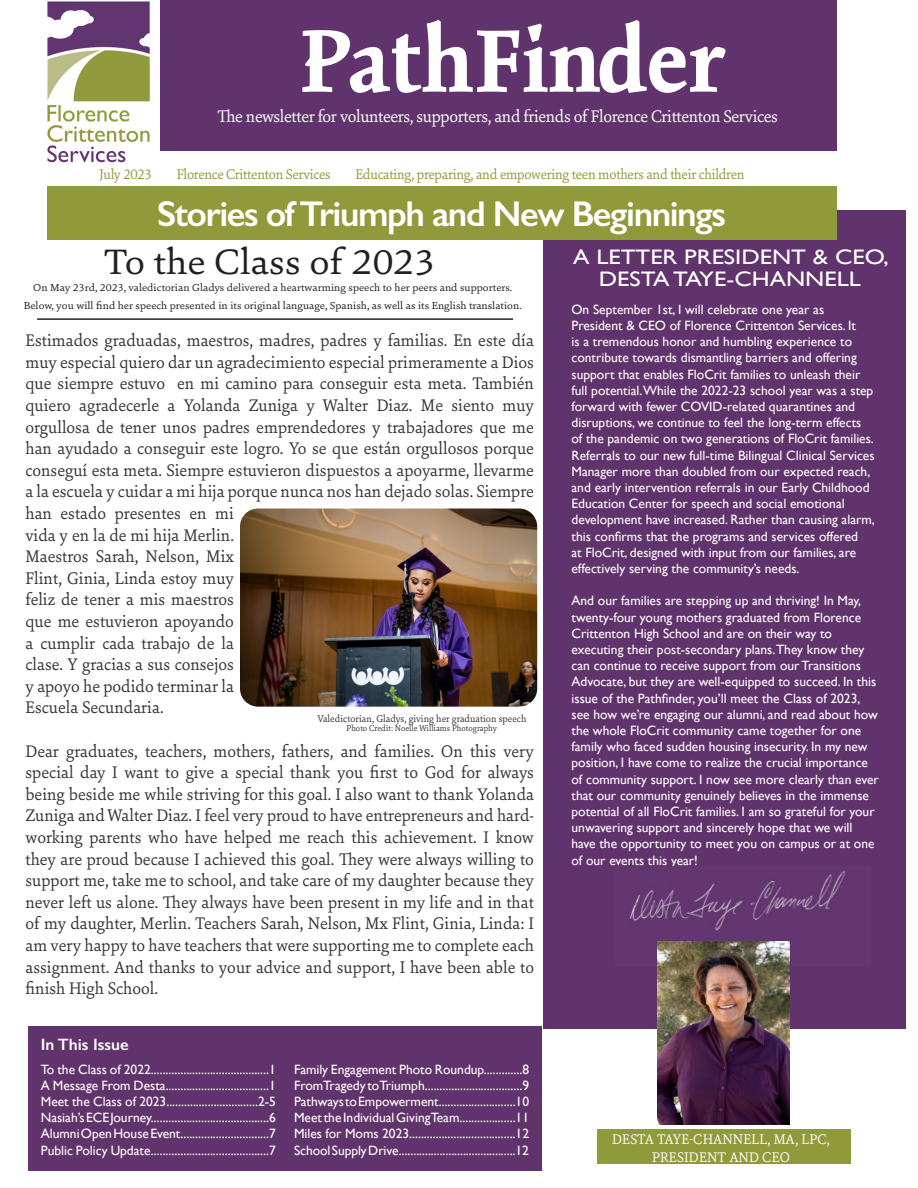
<style>
.page{position:relative;width:918px;height:1188px;background:#fff}
.page>*{position:absolute;margin:0;border:0;box-sizing:border-box;transform-origin:0 0}
.t1{font:700 97.5px "Kinesis Pro 3";color:#fff}
.Left_Justify{font:37.8px "Sina Nova";color:#231f20;scale:1.11 1}
.Center{font:600 36px "Gill Sans";letter-spacing:-.04em;color:#fff}
.Left_Justify-2{font:21px/22.5px "Gill Sans";color:#fff;text-align:center;scale:1.17 1}
.Left_Justify-3{font:18px/21.6px "Sina Nova";color:#363536}
.t2{font:18px "Sina Nova";letter-spacing:-.02em;color:#fff}
.t3{font:600 16.5px "Gill Sans";color:#fff}
.t4{font:15px "Sina Nova";letter-spacing:-.02em;color:#919a3a}
.Center-2{font:15px/18px "Sina Nova";letter-spacing:.01em;color:#fff;text-align:center}
.Center-3{font:13.5px/16.2px "Gill Sans";color:#fff}
.Left_Justify-4{font:10.8px/18px "Sina Nova";color:#231f20;text-align:center;scale:1.11 1}
.Center-4{font:10.5px "Sina Nova";color:#363536}
.Center-5{font:9px "Sina Nova";color:#363536}
</style>
<div class="page">
<div style="left:28px;top:1027px;width:514px;height:144px;background:#61336d"></div>
<hr style="left:37px;top:318px;width:476px;height:2px;background:#231f20">
<div style="left:597px;top:1129px;width:254px;height:35px;background:#919a3a"></div>
<div style="left:543px;top:210px;width:363px;height:819px;background:#61336d"></div>
<img style="left:629px;top:871px;width:217px;height:71px">
<div style="left:47px;top:186px;width:789px;height:54px;background:#919a3a"></div>
<div style="left:159px;top:0;width:677px;height:151px;background:#61336d"></div>
<img style="left:47px;top:1px;width:103px;height:162px">
<img style="left:657px;top:942px;width:133px;height:182px">
<img style="left:240px;top:508px;width:297px;height:199px">
<p class="t1" style="left:299px;top:4px;width:426px">PathFinder</p>
<p class="t2" style="left:217px;top:104px;width:562px">The newsletter for volunteers, supporters, and friends of Florence Crittenton Services</p>
<p class="t4" style="left:99px;top:164px;width:54px">July 2023</p>
<p class="t4" style="left:177px;top:164px;width:156px">Florence Crittenton Services</p>
<p class="t4" style="left:356px;top:164px;width:391px">Educating, preparing, and empowering teen mothers and their children</p>
<p class="Center" style="left:157px;top:192px;width:570px">Stories of Triumph and New Beginnings</p>
<p class="Left_Justify" style="left:104px;top:237px;width:300px">To the Class of 2023</p>
<p class="Left_Justify-4" style="left:24px;top:278px;width:450px">On May 23rd, 2023, valedictorian Gladys delivered a heartwarming speech to her peers and supporters.<br>Below, you will find her speech presented in its original language, Spanish, as well as its English translation.</p>
<p class="Left_Justify-3" style="left:26px;top:329px;width:510px">Estimados graduadas, maestros, madres, padres y familias. En este día muy especial quiero dar un agradecimiento especial primeramente a Dios que siempre estuvo en mi camino para conseguir esta meta. También quiero agradecerle a Yolanda Zuniga y Walter Diaz. Me siento muy orgullosa de tener unos padres emprendedores y trabajadores que me han ayudado a conseguir este logro. Yo se que están orgullosos porque conseguí esta meta. Siempre estuvieron dispuestos a apoyarme, llevarme a la escuela y cuidar a mi hija porque nunca nos han dejado solas. Siempre han estado presentes en mi<br>vida y en la de mi hija Merlin.<br>Maestros Sarah, Nelson, Mix<br>Flint, Ginia, Linda estoy muy<br>feliz de tener a mis maestros<br>que me estuvieron apoyando<br>a cumplir cada trabajo de la<br>clase. Y gracias a sus consejos<br>y apoyo he podido terminar la<br>Escuela Secundaria.</p>
<p class="Left_Justify-3" style="left:26px;top:739px;width:510px;text-align:justify">Dear graduates, teachers, mothers, fathers, and families. On this very special day I want to give a special thank you first to God for always being beside me while striving for this goal. I also want to thank Yolanda Zuniga and Walter Diaz. I feel very proud to have entrepreneurs and hard&shy;working parents who have helped me reach this achievement. I know they are proud because I achieved this goal. They were always willing to support me, take me to school, and take care of my daughter because they never left us alone. They always have been present in my life and in that of my daughter, Merlin. Teachers Sarah, Nelson, Mx Flint, Ginia, Linda: I am very happy to have teachers that were supporting me to complete each assignment. And thanks to your advice and support, I have been able to finish High School.</p>
<p class="Center-4" style="left:317px;top:711px;width:211px">Valedictorian, Gladys, giving her graduation speech</p>
<p class="Center-5" style="left:347px;top:722px;width:152px">Photo Credit: Noelle Williams Photography</p>
<p class="t3" style="left:41px;top:1035px;width:89px">In This Issue</p>
<p class="Center-3" style="left:41px;top:1061px;width:237px">To the Class of 2022........................................1</p>
<p class="Center-3" style="left:41px;top:1077px;width:237px">A Message From Desta...................................1</p>
<p class="Center-3" style="left:41px;top:1093px;width:237px">Meet the Class of 2023...............................2-5</p>
<p class="Center-3" style="left:41px;top:1109px;width:237px">Nasiah’s ECE Journey........................................6</p>
<p class="Center-3" style="left:41px;top:1126px;width:237px">Alumni Open House Event..............................7</p>
<p class="Center-3" style="left:41px;top:1142px;width:237px">Public Policy Update........................................7</p>
<p class="Center-3" style="left:294px;top:1061px;width:237px">Family Engagement Photo Roundup.............8</p>
<p class="Center-3" style="left:294px;top:1077px;width:237px">From Tragedy to Triumph.................................9</p>
<p class="Center-3" style="left:294px;top:1093px;width:237px">Pathways to Empowerment..........................10</p>
<p class="Center-3" style="left:294px;top:1109px;width:237px">Meet the Individual Giving Team...................11</p>
<p class="Center-3" style="left:294px;top:1126px;width:237px">Miles for Moms 2023....................................12</p>
<p class="Center-3" style="left:294px;top:1142px;width:236px">School Supply Drive........................................12</p>
<p class="Left_Justify-2" style="left:573px;top:245px;width:271px">A LETTER PRESIDENT &amp; CEO,<br>DESTA TAYE-CHANNELL</p>
<p class="Center-3" style="left:572px;top:301px;width:305px">On September 1st, I will celebrate one year as President &amp; CEO of Florence Crittenton Services. It<br>is a tremendous honor and humbling experience to contribute towards dismantling barriers and offering support that enables FloCrit families to unleash their full potential.While the 2022-23 school year was a step forward with fewer COVID-related quarantines and disruptions, we continue to feel the long-term effects of the pandemic on two generations of FloCrit families.<br>Referrals to our new full-time Bilingual Clinical Services Manager more than doubled from our expected reach, and early intervention referrals in our Early Childhood Education Center for speech and social emotional development have increased. Rather than causing alarm, this confirms that the programs and services offered<br>at FloCrit, designed with input from our families, are effectively serving the community’s needs.</p>
<p class="Center-3" style="left:572px;top:593px;width:309px">And our families are stepping up and thriving! In May, twenty-four young mothers graduated from Florence Crittenton High School and are on their way to executing their post-secondary plans.They know they can continue to receive support from our Transitions Advocate, but they are well-equipped to succeed. In this issue of the Pathfinder, you’ll meet the Class of 2023, see how we’re engaging our alumni, and read about how the whole FloCrit community came together for one family who faced sudden housing insecurity. In my new position, I have come to realize the crucial importance of community support. I now see more clearly than ever that our community genuinely believes in the immense potential of all FloCrit families. I am so grateful for your unwavering support and sincerely hope that we will have the opportunity to meet you on campus or at one of our events this year!</p>
<p class="Center-2" style="left:612px;top:1129px;width:219px">DESTA TAYE-CHANNELL, MA, LPC,<br>PRESIDENT AND CEO</p>
</div>
